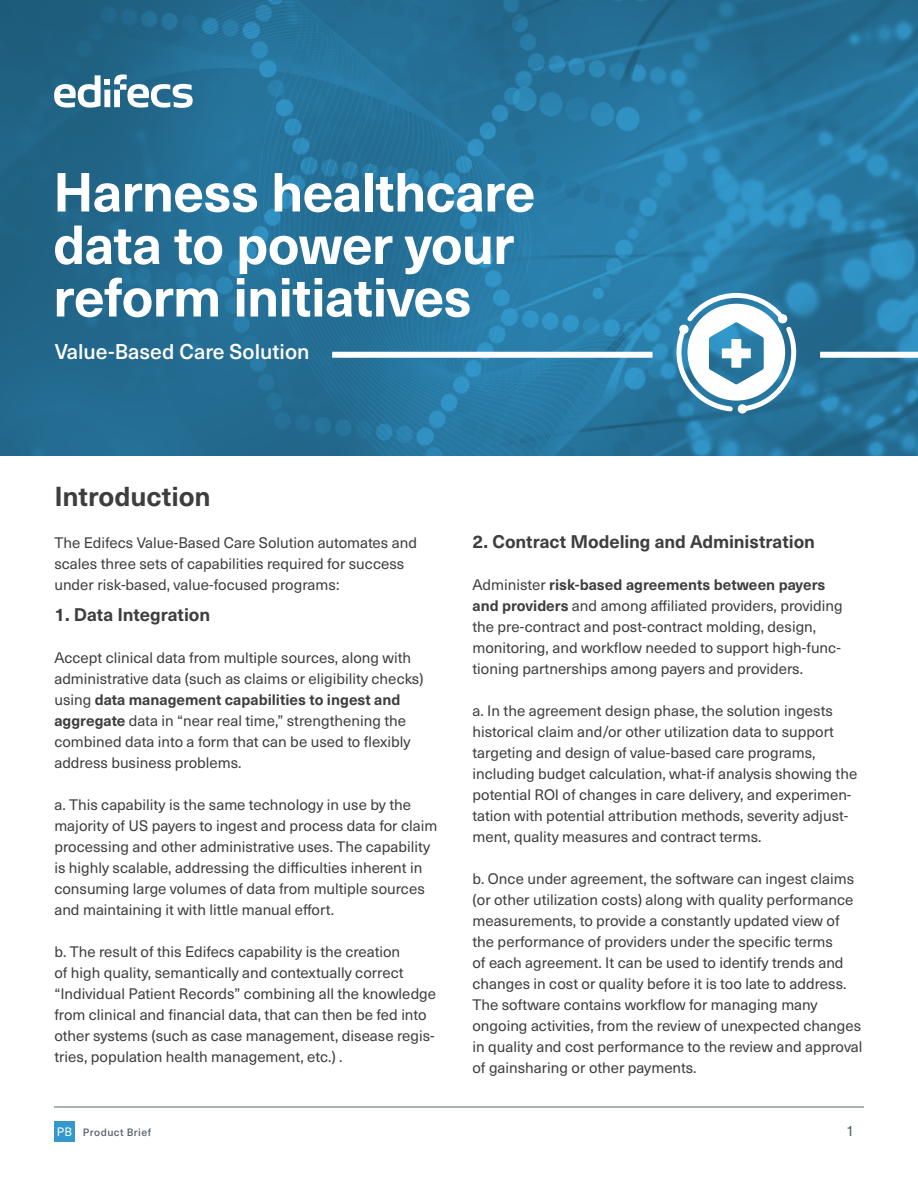
<style>
.page{position:relative;width:918px;height:1188px;background:#fff}
.page>*{position:absolute;margin:0;border:0;box-sizing:border-box;transform-origin:0 0}
.H1_Title{font:700 54px/52.5px "Neue Haas Unica Pro";letter-spacing:-.015em;color:#fff}
.t1{font:700 27px "Neue Haas Unica Pro";letter-spacing:-.005em;color:#3e3e3f}
.body_copy{font:500 21px "Neue Haas Unica Pro";color:#fff}
.body_copy-2{font:700 18px "Neue Haas Unica Pro";letter-spacing:-.005em;color:#3e3e3f}
.body_copy-3{font:15px/21px "Neue Haas Unica Pro";color:#3e3e3f}
.t2{font:15px "Neue Haas Unica Pro";color:#59666e}
.t3{font:500 10.5px "Neue Haas Unica Pro";letter-spacing:.04em;color:#59666e}
.s1{font-weight:700}
.s2{font-weight:400;font-size:12px;color:#fff}
</style>
<div class="page">
<hr style="left:54px;top:1107px;width:810px;height:1px;background:#59666e">
<div style="left:54px;top:1121px;width:21px;height:21px;background:#39c"></div>
<svg style="left:0;top:0;width:918px;height:456px;background:#26739b"></svg>
<svg style="left:676px;top:293px;width:120px;height:121px"></svg>
<svg style="left:54px;top:74px;width:139px;height:34px"></svg>
<div style="left:332px;top:352px;width:321px;height:6px;background:#fff"></div>
<div style="left:820px;top:352px;width:98px;height:6px;background:#fff"></div>
<p class="H1_Title" style="left:53px;top:167px;width:484px">Harness healthcare data to power your reform initiatives</p>
<p class="body_copy" style="left:55px;top:338px;width:256px">Value-Based Care Solution</p>
<h2 class="t1" style="left:54px;top:479px;width:158px">Introduction</h2>
<p class="body_copy-3" style="left:54px;top:532px;width:364px">The Edifecs Value-Based Care Solution automates and scales three sets of capabilities required for success under risk-based, value-focused programs:</p>
<p class="body_copy-2" style="left:54px;top:604px;width:157px">1. Data Integration</p>
<p class="body_copy-3" style="left:54px;top:647px;width:371px">Accept clinical data from multiple sources, along with administrative data (such as claims or eligibility checks) using <span class="s1">data management capabilities to ingest and aggregate</span> data in “near real time,” strengthening the combined data into a form that can be used to flexibly address business problems.</p>
<p class="body_copy-3" style="left:54px;top:794px;width:384px">a. This capability is the same technology in use by the majority of US payers to ingest and process data for claim processing and other administrative uses. The capability is highly scalable, addressing the difficulties inherent in consuming large volumes of data from multiple sources and maintaining it with little manual effort.</p>
<p class="body_copy-3" style="left:54px;top:941px;width:383px">b. The result of this Edifecs capability is the creation<br>of high quality, semantically and contextually correct “Individual Patient Records” combining all the knowledge from clinical and financial data, that can then be fed into other systems (such as case management, disease regis&shy;tries, population health management, etc.) .</p>
<h2 class="body_copy-2" style="left:472px;top:530px;width:344px">2. Contract Modeling and Administration</h2>
<p class="body_copy-3" style="left:472px;top:574px;width:372px">Administer <span class="s1">risk-based agreements between payers and providers</span> and among affiliated providers, providing the pre-contract and post-contract molding, design, monitoring, and workflow needed to support high-func&shy;tioning partnerships among payers and providers.</p>
<p class="body_copy-3" style="left:472px;top:700px;width:386px">a. In the agreement design phase, the solution ingests historical claim and/or other utilization data to support targeting and design of value-based care programs, including budget calculation, what-if analysis showing the potential ROI of changes in care delivery, and experimen&shy;tation with potential attribution methods, severity adjust&shy;ment, quality measures and contract terms.</p>
<p class="body_copy-3" style="left:472px;top:868px;width:392px">b. Once under agreement, the software can ingest claims (or other utilization costs) along with quality performance measurements, to provide a constantly updated view of the performance of providers under the specific terms<br>of each agreement. It can be used to identify trends and changes in cost or quality before it is too late to address.<br>The software contains workflow for managing many ongoing activities, from the review of unexpected changes in quality and cost performance to the review and approval of gainsharing or other payments.</p>
<p class="t3" style="left:57px;top:1125px;width:96px"><span class="s2">PB</span> Product Brief</p>
<p class="t2" style="left:846px;top:1121px;width:10px">1</p>
</div>
